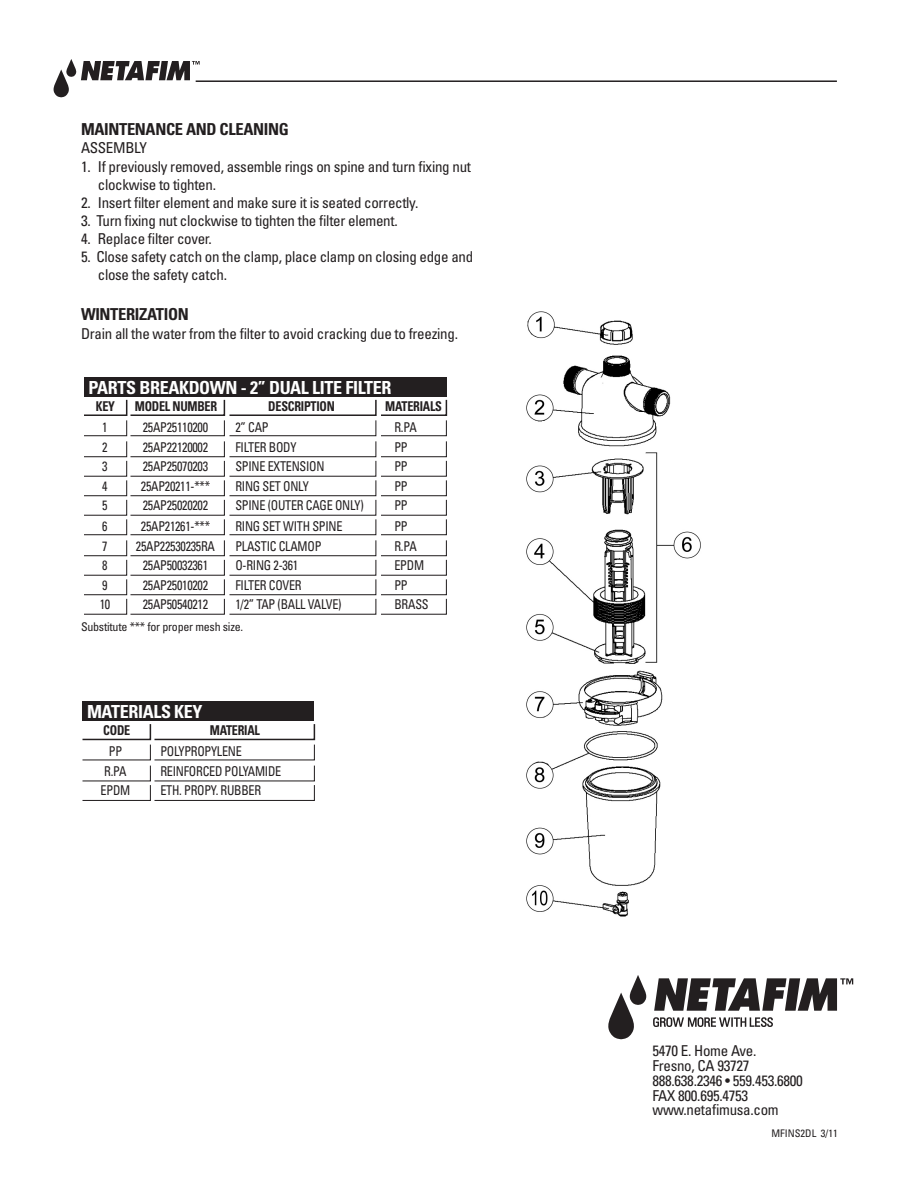
<style>
.page{position:relative;width:918px;height:1188px;background:#fff}
.page>*{position:absolute;margin:0;border:0;box-sizing:border-box;transform-origin:0 0}
.t1{font:700 condensed 18px "Univers LT Std";letter-spacing:-.02em;color:#fff}
.t2{font:700 condensed 16.5px "Univers LT Std";letter-spacing:-.02em;color:#231f20}
.t3{font:condensed 15px/14.9px "Univers LT Std";letter-spacing:-.02em;color:#231f20}
.t4{font:condensed 13.5px/19.5px "Univers LT Std";letter-spacing:-.02em;color:#231f20;scale:.9 1}
.t5{font:700 condensed 13.5px/21px "Univers LT Std";letter-spacing:-.02em;color:#231f20;scale:.9 1}
.t6{font:condensed 12px "Univers LT Std";letter-spacing:-.02em;color:#231f20}
.t7{font:condensed 10.5px "Univers LT Std";color:#231f20}
.s1{font-weight:400}
</style>
<div class="page">
<hr style="left:196px;top:80px;width:641px;height:2px;background:#231f20">
<svg style="left:53px;top:59px;width:147px;height:38px"></svg>
<svg style="left:654px;top:978px;width:199px;height:33px"></svg>
<svg style="left:608px;top:975px;width:39px;height:64px"></svg>
<svg style="left:653px;top:1017px;width:120px;height:10px"></svg>
<div style="left:84px;top:377px;width:362px;height:20px;background:#231f20"></div>
<svg style="left:84px;top:399px;width:364px;height:216px"></svg>
<div style="left:82px;top:701px;width:232px;height:20px;background:#231f20"></div>
<svg style="left:82px;top:724px;width:234px;height:77px"></svg>
<img style="left:526px;top:311px;width:175px;height:606px">
<p class="t2" style="left:81px;top:119px;width:209px">MAINTENANCE AND CLEANING</p>
<p class="t3" style="left:81px;top:140px;width:68px">ASSEMBLY</p>
<p class="t3" style="left:98px;top:157px;width:375px;line-height:18px;text-indent:-17px">1. If previously removed, assemble rings on spine and turn fixing nut clockwise to tighten.</p>
<p class="t3" style="left:81px;top:195px;width:339px">2. Insert filter element and make sure it is seated correctly.</p>
<p class="t3" style="left:81px;top:213px;width:318px">3. Turn fixing nut clockwise to tighten the filter element.</p>
<p class="t3" style="left:81px;top:231px;width:132px">4. Replace filter cover.</p>
<p class="t3" style="left:98px;top:247px;width:377px;line-height:18px;text-indent:-17px">5. Close safety catch on the clamp, place clamp on closing edge and close the safety catch.</p>
<p class="t2" style="left:81px;top:304px;width:109px">WINTERIZATION</p>
<p class="t3" style="left:81px;top:326px;width:379px">Drain all the water from the filter to avoid cracking due to freezing.</p>
<p class="t1" style="left:88px;top:376px;width:305px">PARTS BREAKDOWN - 2” DUAL LITE FILTER</p>
<p class="t5" style="left:96px;top:396px;width:23px">KEY</p>
<p class="t5" style="left:135px;top:396px;width:93px">MODEL NUMBER</p>
<p class="t4" style="left:102px;top:417px;width:7px;text-align:justify">1<br>2<br>3<br>4<br>5</p>
<p class="t4" style="left:141px;top:417px;width:78px">25AP25110200<br>25AP22120002<br>25AP25070203<br>25AP20211-***<br>25AP25020202</p>
<p class="t5" style="left:235px;top:396px;width:112px;text-indent:33px">DESCRIPTION<br><span class="s1">2” CAP</span></p>
<p class="t4" style="left:235px;top:437px;width:144px">FILTER BODY<br>SPINE EXTENSION<br>RING SET ONLY<br>SPINE (OUTER CAGE ONLY)</p>
<p class="t5" style="left:394px;top:396px;width:54px;text-indent:-9px">MATERIALS<br><span class="s1">R.PA</span></p>
<p class="t4" style="left:394px;top:437px;width:16px;text-align:justify">PP PP PP PP</p>
<p class="t4" style="left:100px;top:516px;width:13px">6<br>7<br>8<br>9<br>10</p>
<p class="t4" style="left:136px;top:516px;width:89px;text-align:center">25AP21261-***<br>25AP22530235RA<br>25AP50032361<br>25AP25010202<br>25AP50540212</p>
<p class="t4" style="left:235px;top:516px;width:120px">RING SET WITH SPINE<br>PLASTIC CLAMOP<br>O-RING 2-361<br>FILTER COVER<br>1/2” TAP (BALL VALVE)</p>
<p class="t4" style="left:394px;top:516px;width:39px">PP<br>R.PA<br>EPDM<br>PP<br>BRASS</p>
<p class="t6" style="left:81px;top:619px;width:164px">Substitute *** for proper mesh size.</p>
<p class="t1" style="left:87px;top:700px;width:117px">MATERIALS KEY</p>
<p class="t5" style="left:103px;top:720px;width:31px">CODE</p>
<p class="t5" style="left:210px;top:720px;width:57px">MATERIAL</p>
<p class="t4" style="left:101px;top:742px;width:34px;text-align:center">PP<br>R.PA<br>EPDM</p>
<p class="t4" style="left:160px;top:742px;width:136px">POLYPROPYLENE<br>REINFORCED POLYAMIDE<br>ETH. PROPY. RUBBER</p>
<p class="t3" style="left:652px;top:1043px;width:152px">5470 E. Home Ave.<br>Fresno, CA 93727<br>888.638.2346 • 559.453.6800<br>FAX 800.695.4753 www.netafimusa.com</p>
<p class="t7" style="left:771px;top:1126px;width:68px">MFINS2DL 3/11</p>
</div>
